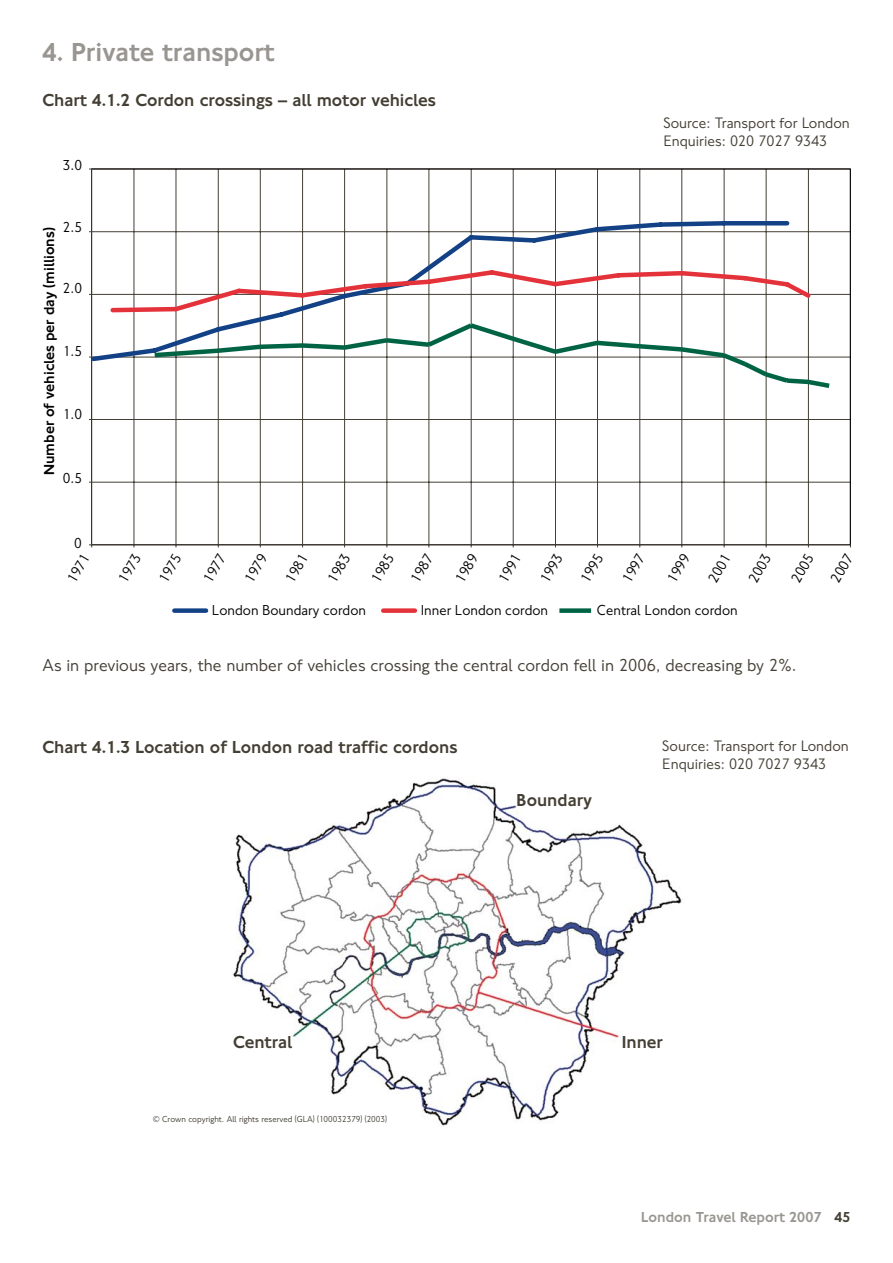
<style>
.page{position:relative;width:893px;height:1263px;background:#fff}
.page>*{position:absolute;margin:0;border:0;box-sizing:border-box;transform-origin:0 0}
.t1{font:500 27px "NJ Font";color:#999691}
.t2{font:500 18px "NJ Font";color:#443f34}
.t3{font:18px "NJ Font";color:#443f34}
.t4{font:15.75px/18px "NJ Font";color:#443f34}
.t5{font:15px "NJ Font";color:#040103}
.t6{font:500 15px "NJ Font";color:#040103}
.t7{font:500 15px "NJ Font";color:#999691}
.t8{font:9px "NJ Font";color:#443f34}
.s1{color:#443f34}
</style>
<div class="page">
<img style="left:233px;top:778px;width:449px;height:348px">
<hr style="left:92px;top:482px;width:758px;height:1px;background:#443f34">
<hr style="left:92px;top:419px;width:758px;height:1px;background:#443f34">
<hr style="left:92px;top:357px;width:758px;height:1px;background:#443f34">
<hr style="left:92px;top:294px;width:758px;height:1px;background:#443f34">
<hr style="left:92px;top:231px;width:758px;height:1px;background:#443f34">
<hr style="left:134px;top:169px;width:1px;height:376px;background:#443f34">
<hr style="left:176px;top:169px;width:1px;height:376px;background:#443f34">
<hr style="left:218px;top:169px;width:1px;height:376px;background:#443f34">
<hr style="left:260px;top:169px;width:1px;height:376px;background:#443f34">
<hr style="left:302px;top:169px;width:1px;height:376px;background:#443f34">
<hr style="left:344px;top:169px;width:1px;height:376px;background:#443f34">
<hr style="left:386px;top:169px;width:1px;height:376px;background:#443f34">
<hr style="left:428px;top:169px;width:1px;height:376px;background:#443f34">
<hr style="left:471px;top:169px;width:1px;height:376px;background:#443f34">
<hr style="left:513px;top:169px;width:1px;height:376px;background:#443f34">
<hr style="left:555px;top:169px;width:1px;height:376px;background:#443f34">
<hr style="left:597px;top:169px;width:1px;height:376px;background:#443f34">
<hr style="left:639px;top:169px;width:1px;height:376px;background:#443f34">
<hr style="left:681px;top:169px;width:1px;height:376px;background:#443f34">
<hr style="left:724px;top:169px;width:1px;height:376px;background:#443f34">
<hr style="left:766px;top:169px;width:1px;height:376px;background:#443f34">
<hr style="left:808px;top:169px;width:1px;height:376px;background:#443f34">
<hr style="left:91px;top:169px;width:1px;height:376px;background:#443f34">
<hr style="left:92px;top:544px;width:758px;height:1px;background:#443f34">
<svg style="left:89px;top:219px;width:703px;height:145px"></svg>
<svg style="left:108px;top:267px;width:706px;height:48px"></svg>
<svg style="left:150px;top:319px;width:684px;height:72px"></svg>
<div style="left:174px;top:608px;width:32px;height:5px;background:#134186"></div>
<div style="left:383px;top:608px;width:32px;height:5px;background:#e4323b"></div>
<div style="left:559px;top:608px;width:32px;height:5px;background:#006444"></div>
<div style="left:139px;top:1110px;width:262px;height:20px;background:#fff"></div>
<h1 class="t1" style="left:43px;top:43px;width:234px">4. Private transport</h1>
<p class="t2" style="left:43px;top:94px;width:395px">Chart 4.1.2 Cordon crossings – all motor vehicles</p>
<p class="t5" style="left:63px;top:160px;width:21px">3.0</p>
<p class="t5" style="left:63px;top:222px;width:21px">2.5</p>
<p class="t6" style="left:44px;top:475px;width:249px;rotate:-90deg">Number of vehicles per day (millions)</p>
<p class="t5" style="left:63px;top:283px;width:21px">2.0</p>
<p class="t5" style="left:63px;top:346px;width:21px">1.5</p>
<p class="t5" style="left:63px;top:409px;width:21px">1.0</p>
<p class="t5" style="left:63px;top:473px;width:21px">0.5</p>
<p class="t5" style="left:74px;top:538px;width:9px">0</p>
<p class="t4" style="left:663px;top:115px;width:188px">Source: Transport for London<br>Enquiries: 020 7027 9343</p>
<p class="t5" style="left:66px;top:579px;width:32px;rotate:-60deg">1971</p>
<p class="t5" style="left:118px;top:579px;width:32px;rotate:-60deg">1973</p>
<p class="t5" style="left:158px;top:579px;width:32px;rotate:-60deg">1975</p>
<p class="t5" style="left:203px;top:579px;width:32px;rotate:-60deg">1977</p>
<p class="t5" style="left:244px;top:579px;width:32px;rotate:-60deg">1979</p>
<p class="t5" style="left:285px;top:579px;width:32px;rotate:-60deg">1981</p>
<p class="t5" style="left:327px;top:579px;width:32px;rotate:-60deg">1983</p>
<p class="t5" style="left:370px;top:579px;width:32px;rotate:-60deg">1985</p>
<p class="t5" style="left:410px;top:579px;width:32px;rotate:-60deg">1987</p>
<p class="t5" style="left:454px;top:579px;width:32px;rotate:-60deg">1989</p>
<p class="t5" style="left:498px;top:579px;width:32px;rotate:-60deg">1991</p>
<p class="t5" style="left:539px;top:579px;width:32px;rotate:-60deg">1993</p>
<p class="t5" style="left:580px;top:579px;width:32px;rotate:-60deg">1995</p>
<p class="t5" style="left:621px;top:579px;width:32px;rotate:-60deg">1997</p>
<p class="t5" style="left:667px;top:579px;width:32px;rotate:-60deg">1999</p>
<p class="t5" style="left:707px;top:579px;width:32px;rotate:-60deg">2001</p>
<p class="t5" style="left:748px;top:579px;width:32px;rotate:-60deg">2003</p>
<p class="t5" style="left:790px;top:579px;width:32px;rotate:-60deg">2005</p>
<p class="t5" style="left:830px;top:579px;width:32px;rotate:-60deg">2007</p>
<p class="t5" style="left:212px;top:605px;width:156px">London Boundary cordon</p>
<p class="t5" style="left:421px;top:605px;width:129px">Inner London cordon</p>
<p class="t5" style="left:597px;top:605px;width:142px">Central London cordon</p>
<p class="t3" style="left:43px;top:659px;width:755px">As in previous years, the number of vehicles crossing the central cordon fell in 2006, decreasing by 2%.</p>
<p class="t2" style="left:43px;top:741px;width:416px">Chart 4.1.3 Location of London road traffic cordons</p>
<p class="t2" style="left:517px;top:794px;width:77px">Boundary</p>
<p class="t4" style="left:662px;top:739px;width:188px">Source: Transport for London<br>Enquiries: 020 7027 9343</p>
<p class="t2" style="left:233px;top:1036px;width:61px">Central</p>
<p class="t2" style="left:622px;top:1036px;width:43px">Inner</p>
<p class="t8" style="left:153px;top:1116px;width:236px">© Crown copyright. All rights reserved (GLA) (100032379) (2003)</p>
<p class="t7" style="left:641px;top:1212px;width:211px">London Travel Report 2007 <span class="s1">45</span></p>
</div>
